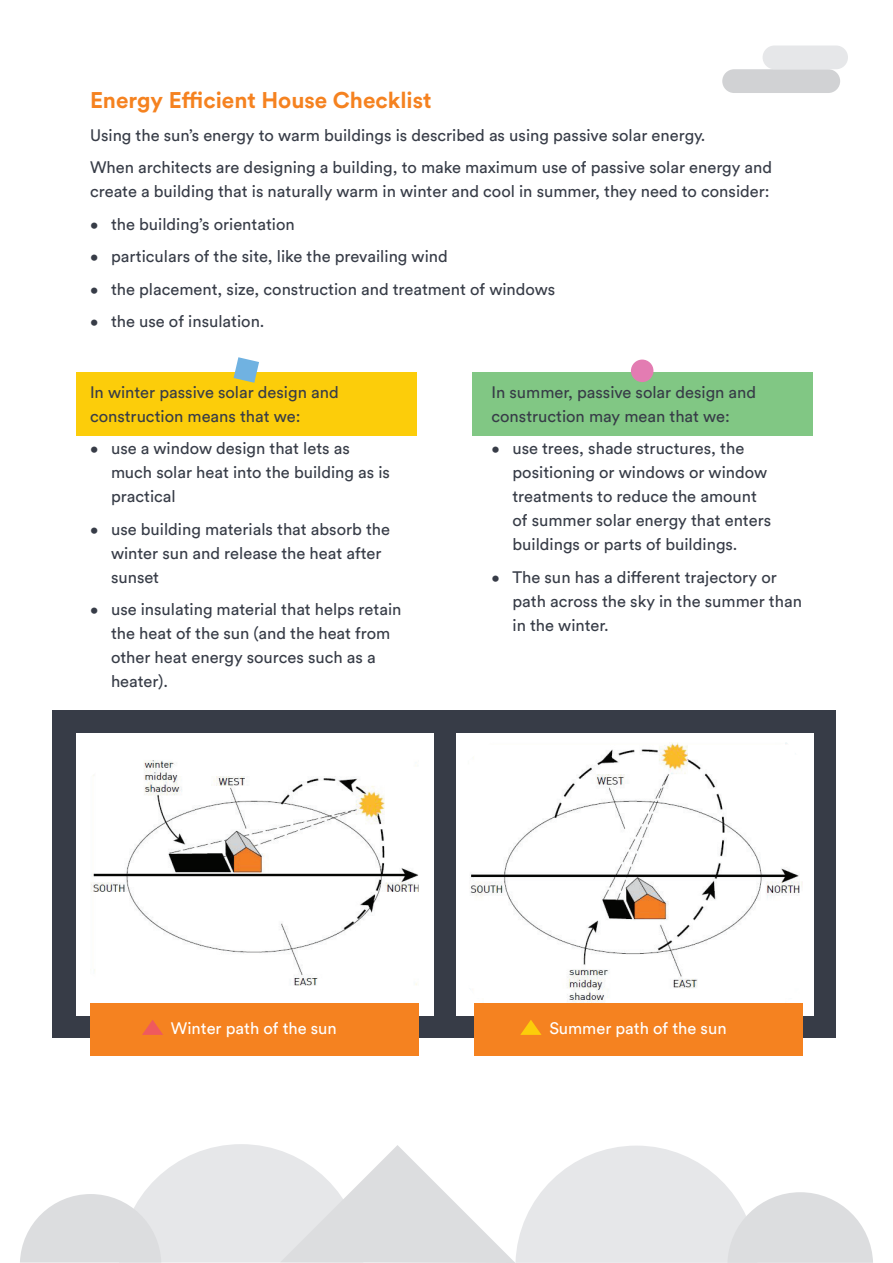
<style>
.page{position:relative;width:893px;height:1263px;background:#fff}
.page>*{position:absolute;margin:0;border:0;box-sizing:border-box;transform-origin:0 0}
.t1{font:700 22.5px "Circular Std";color:#f58220}
.t2{font:16.5px/24px "Circular Pro";color:#373c47}
.t3{font:16.5px "Circular Std";color:#fff}
.s1{font-family:"Circular Std";font-size:15px}
</style>
<div class="page">
<svg style="left:20px;top:1144px;width:853px;height:119px"></svg>
<div style="left:722px;top:69px;width:118px;height:24px;background:#d1d2d4;border-radius:12px"></div>
<div style="left:763px;top:46px;width:85px;height:23px;background:#e6e7e9;border-radius:12px"></div>
<div style="left:53px;top:710px;width:783px;height:328px;background:#373c47"></div>
<div style="left:76px;top:733px;width:358px;height:282px;background:#fff"></div>
<div style="left:456px;top:733px;width:357px;height:282px;background:#fff"></div>
<div style="left:76px;top:372px;width:340px;height:64px;background:#fccd0a"></div>
<div style="left:472px;top:372px;width:341px;height:64px;background:#81c784"></div>
<img style="left:91px;top:760px;width:327px;height:226px">
<img style="left:470px;top:742px;width:333px;height:261px">
<div style="left:90px;top:1003px;width:328px;height:53px;background:#f58220"></div>
<div style="left:474px;top:1003px;width:329px;height:53px;background:#f58220"></div>
<div style="left:631px;top:360px;width:22px;height:22px;background:#e37cb2;border-radius:50%"></div>
<svg style="left:142px;top:1020px;width:21px;height:15px"></svg>
<svg style="left:234px;top:357px;width:25px;height:26px"></svg>
<svg style="left:520px;top:1020px;width:22px;height:15px"></svg>
<h1 class="t1" style="left:90px;top:86px;width:343px">Energy Efficient House Checklist</h1>
<p class="t2" style="left:90px;top:118px;width:684px;line-height:32.5px">Using the sun’s energy to warm buildings is described as using passive solar energy.<br>When architects are designing a building, to make maximum use of passive solar energy and</p>
<p class="t2" style="left:90px;top:179px;width:681px">create a building that is naturally warm in winter and cool in summer, they need to consider:</p>
<p class="t2" style="left:90px;top:211px;width:206px"><span class="s1">•</span> the building’s orientation</p>
<p class="t2" style="left:90px;top:244px;width:359px"><span class="s1">•</span> particulars of the site, like the prevailing wind</p>
<p class="t2" style="left:90px;top:276px;width:467px"><span class="s1">•</span> the placement, size, construction and treatment of windows</p>
<p class="t2" style="left:90px;top:309px;width:176px"><span class="s1">•</span> the use of insulation.</p>
<p class="t2" style="left:90px;top:379px;width:250px">In winter passive solar design and construction means that we:</p>
<p class="t2" style="left:111px;top:436px;width:281px;text-indent:-21px"><span class="s1">•</span> use a window design that lets as much solar heat into the building as is practical</p>
<p class="t2" style="left:111px;top:516px;width:281px;text-indent:-21px"><span class="s1">•</span> use building materials that absorb the winter sun and release the heat after sunset</p>
<p class="t2" style="left:111px;top:597px;width:292px;text-indent:-21px"><span class="s1">•</span> use insulating material that helps retain the heat of the sun (and the heat from other heat energy sources such as a heater).</p>
<p class="t2" style="left:491px;top:379px;width:266px">In summer, passive solar design and construction may mean that we:</p>
<p class="t2" style="left:512px;top:436px;width:260px;text-indent:-21px"><span class="s1">•</span> use trees, shade structures, the positioning or windows or window treatments to reduce the amount of summer solar energy that enters buildings or parts of buildings.</p>
<p class="t2" style="left:512px;top:564px;width:291px;text-indent:-21px"><span class="s1">•</span> The sun has a different trajectory or path across the sky in the summer than in the winter.</p>
<p class="t3" style="left:171px;top:1018px;width:167px">Winter path of the sun</p>
<p class="t3" style="left:549px;top:1018px;width:179px">Summer path of the sun</p>
</div>
